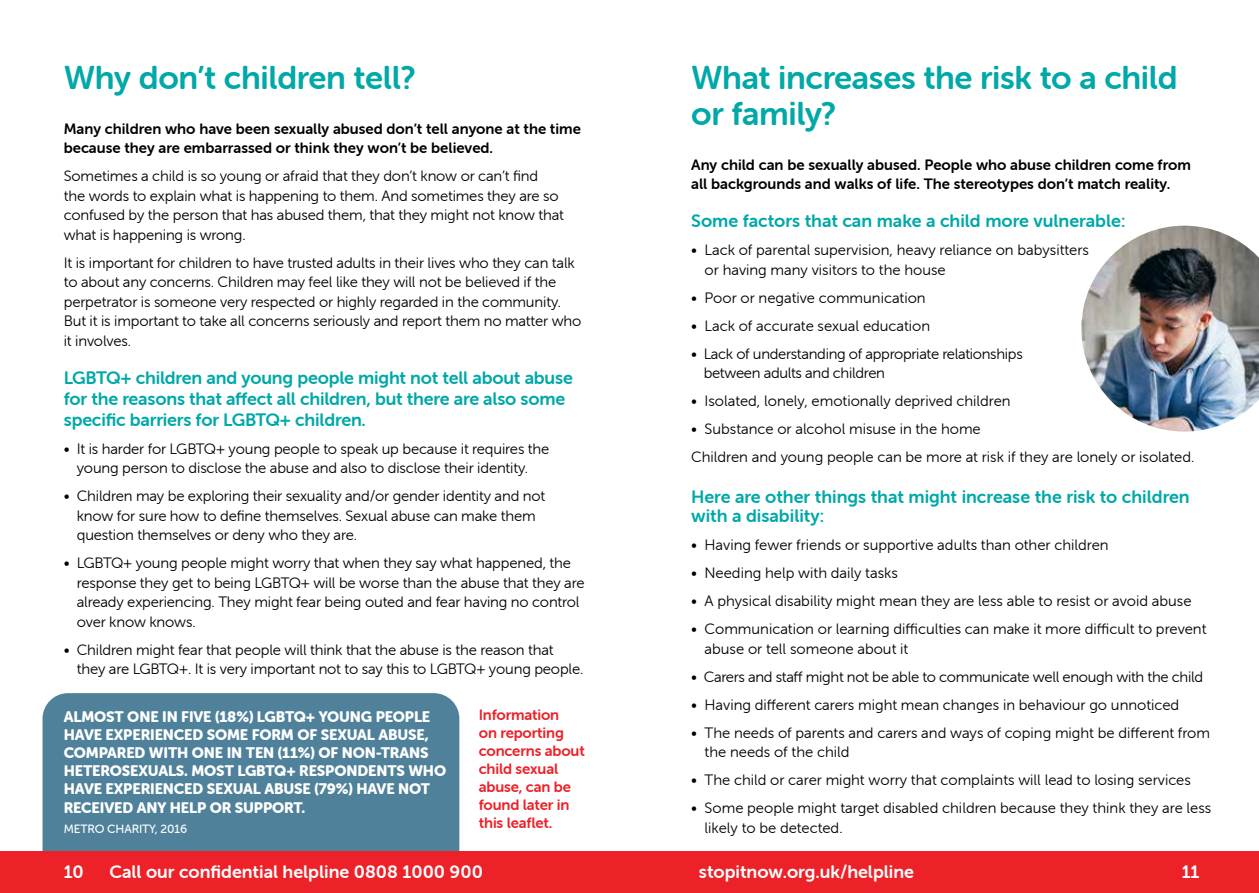
<style>
.page{position:relative;width:1259px;height:893px;background:#fff}
.page>*{position:absolute;margin:0;border:0;box-sizing:border-box;transform-origin:0 0}
.t1{font:33px/36px "Museo Sans Rounded 700";letter-spacing:-.01em;color:#00a8a8}
.t2{font:18px/21px "Museo Sans Rounded 700";letter-spacing:-.01em;color:#00a8a8}
.t3{font:18px "Museo Sans Rounded 700";color:#fff}
.t4{font:15px/19.5px "Museo Sans Rounded 300";letter-spacing:-.01em;color:#000}
.t5{font:15px/19.5px "Museo Sans Rounded 700";color:#000}
.t6{font:15px/18px "Museo Sans Rounded 900";letter-spacing:-.01em;color:#fff}
.t7{font:15px/18px "Museo Sans Rounded 700";letter-spacing:-.01em;color:#ed2128}
.t8{font:12px "Museo Sans Rounded 500";letter-spacing:-.01em;color:#fff}
</style>
<div class="page">
<div style="left:43px;top:693px;width:416px;height:197px;background:#4f819a;border-radius:26px"></div>
<img style="left:1081px;top:225px;width:178px;height:207px">
<div style="left:0;top:852px;width:1259px;height:41px;background:#ed2128"></div>
<h1 class="t1" style="left:64px;top:59px;width:354px">Why don’t children tell?</h1>
<p class="t5" style="left:64px;top:119px;width:518px">Many children who have been sexually abused don’t tell anyone at the time because they are embarrassed or think they won’t be believed.</p>
<p class="t4" style="left:64px;top:166px;width:502px">Sometimes a child is so young or afraid that they don’t know or can’t find<br>the words to explain what is happening to them. And sometimes they are so confused by the person that has abused them, that they might not know that what is happening is wrong.</p>
<p class="t4" style="left:64px;top:253px;width:519px">It is important for children to have trusted adults in their lives who they can talk to about any concerns. Children may feel like they will not be believed if the perpetrator is someone very respected or highly regarded in the community.<br>But it is important to take all concerns seriously and report them no matter who it involves.</p>
<p class="t2" style="left:64px;top:367px;width:510px">LGBTQ+ children and young people might not tell about abuse for the reasons that affect all children, but there are also some specific barriers for LGBTQ+ children.</p>
<p class="t4" style="left:64px;top:439px;width:487px;text-align:center">• It is harder for LGBTQ+ young people to speak up because it requires the young person to disclose the abuse and also to disclose their identity.</p>
<p class="t4" style="left:77px;top:486px;width:470px;text-indent:-13px">• Children may be exploring their sexuality and/or gender identity and not know for sure how to define themselves. Sexual abuse can make them question themselves or deny who they are.</p>
<p class="t4" style="left:77px;top:553px;width:509px;text-indent:-13px">• LGBTQ+ young people might worry that when they say what happened, the response they get to being LGBTQ+ will be worse than the abuse that they are already experiencing. They might fear being outed and fear having no control over know knows.</p>
<p class="t4" style="left:77px;top:640px;width:508px;text-indent:-13px">• Children might fear that people will think that the abuse is the reason that they are LGBTQ+. It is very important not to say this to LGBTQ+ young people.</p>
<p class="t6" style="left:64px;top:707px;width:384px">ALMOST ONE IN FIVE (18%) LGBTQ+ YOUNG PEOPLE HAVE EXPERIENCED SOME FORM OF SEXUAL ABUSE, COMPARED WITH ONE IN TEN (11%) OF NON-TRANS HETEROSEXUALS. MOST LGBTQ+ RESPONDENTS WHO HAVE EXPERIENCED SEXUAL ABUSE (79%) HAVE NOT</p>
<p class="t6" style="left:64px;top:799px;width:243px">RECEIVED ANY HELP OR SUPPORT.</p>
<p class="t8" style="left:64px;top:822px;width:125px">METRO CHARITY, 2016</p>
<p class="t7" style="left:479px;top:706px;width:107px">Information<br>on reporting concerns about child sexual abuse, can be found later in this leaflet.</p>
<h1 class="t1" style="left:691px;top:59px;width:488px">What increases the risk to a child or family?</h1>
<p class="t5" style="left:691px;top:155px;width:501px">Any child can be sexually abused. People who abuse children come from all backgrounds and walks of life. The stereotypes don’t match reality.</p>
<p class="t2" style="left:691px;top:210px;width:436px">Some factors that can make a child more vulnerable:</p>
<p class="t4" style="left:704px;top:240px;width:386px;text-indent:-13px">• Lack of parental supervision, heavy reliance on babysitters or having many visitors to the house</p>
<p class="t4" style="left:691px;top:288px;width:236px">• Poor or negative communication</p>
<p class="t4" style="left:691px;top:316px;width:241px">• Lack of accurate sexual education</p>
<p class="t4" style="left:703px;top:344px;width:321px;text-indent:-13px">• Lack of understanding of appropriate relationships between adults and children</p>
<p class="t4" style="left:691px;top:391px;width:321px">• Isolated, lonely, emotionally deprived children</p>
<p class="t4" style="left:691px;top:415px;width:505px;line-height:28px">• Substance or alcohol misuse in the home<br>Children and young people can be more at risk if they are lonely or isolated.</p>
<p class="t2" style="left:691px;top:487px;width:500px;line-height:19.5px">Here are other things that might increase the risk to children with a disability:</p>
<p class="t4" style="left:691px;top:536px;width:419px">• Having fewer friends or supportive adults than other children</p>
<p class="t4" style="left:691px;top:564px;width:208px">• Needing help with daily tasks</p>
<p class="t4" style="left:691px;top:592px;width:502px">• A physical disability might mean they are less able to resist or avoid abuse</p>
<p class="t4" style="left:704px;top:620px;width:503px;text-indent:-13px">• Communication or learning difficulties can make it more difficult to prevent abuse or tell someone about it</p>
<p class="t4" style="left:691px;top:667px;width:513px">• Carers and staff might not be able to communicate well enough with the child</p>
<p class="t4" style="left:691px;top:695px;width:489px">• Having different carers might mean changes in behaviour go unnoticed</p>
<p class="t4" style="left:704px;top:723px;width:507px;text-indent:-13px">• The needs of parents and carers and ways of coping might be different from the needs of the child</p>
<p class="t4" style="left:691px;top:771px;width:501px">• The child or carer might worry that complaints will lead to losing services</p>
<p class="t4" style="left:704px;top:799px;width:508px;text-indent:-13px">• Some people might target disabled children because they think they are less likely to be detected.</p>
<p class="t3" style="left:64px;top:862px;width:21px">10</p>
<p class="t3" style="left:109px;top:862px;width:375px">Call our confidential helpline 0808 1000 900</p>
<p class="t3" style="left:699px;top:862px;width:216px">stopitnow.org.uk/helpline</p>
<p class="t3" style="left:1182px;top:862px;width:19px">11</p>
</div>
